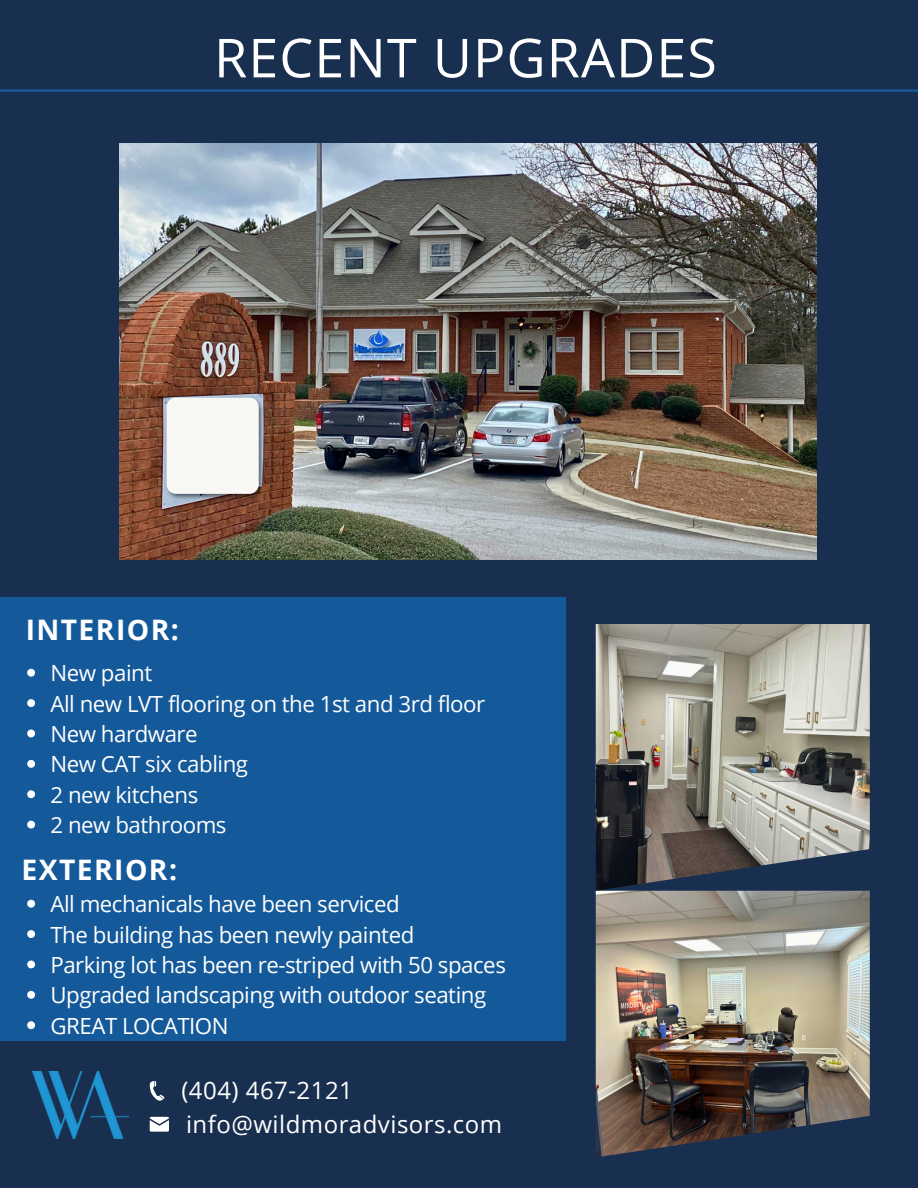
<style>
.page{position:relative;width:918px;height:1188px;background:#192f4f}
.page>*{position:absolute;margin:0;border:0;box-sizing:border-box;transform-origin:0 0}
.t1{font:53.7px "Open Sans";letter-spacing:.02em;color:#fff}
.t2{font:700 28.35px "Open Sans";letter-spacing:.05em;color:#fff}
.t3{font:24px "Open Sans";letter-spacing:.02em;color:#fff}
.t4{font:22.2px "Open Sans";letter-spacing:-.02em;color:#fff}
</style>
<div class="page">
<hr style="left:0;top:89px;width:918px;height:3px;background:#145da0">
<img style="left:119px;top:143px;width:698px;height:416px">
<div style="left:0;top:597px;width:565px;height:444px;background:#145999"></div>
<img style="left:596px;top:624px;width:274px;height:533px">
<svg style="left:150px;top:1081px;width:14px;height:20px"></svg>
<svg style="left:150px;top:1117px;width:19px;height:14px"></svg>
<img style="left:33px;top:1072px;width:95px;height:66px">
<img style="left:165px;top:396px;width:101px;height:106px">
<div style="left:167px;top:398px;width:91px;height:95px;background:#f8f7f4;border-radius:9px"></div>
<div style="left:167px;top:398px;width:91px;height:95px;border:1px solid #fff;border-radius:9px"></div>
<svg style="left:27px;top:669px;width:8px;height:8px"></svg>
<svg style="left:27px;top:699px;width:8px;height:8px"></svg>
<svg style="left:27px;top:730px;width:8px;height:7px"></svg>
<svg style="left:27px;top:760px;width:8px;height:8px"></svg>
<svg style="left:27px;top:790px;width:8px;height:8px"></svg>
<svg style="left:27px;top:821px;width:8px;height:8px"></svg>
<svg style="left:27px;top:900px;width:8px;height:8px"></svg>
<svg style="left:27px;top:930px;width:8px;height:8px"></svg>
<svg style="left:27px;top:961px;width:8px;height:7px"></svg>
<svg style="left:27px;top:991px;width:8px;height:8px"></svg>
<svg style="left:27px;top:1021px;width:8px;height:8px"></svg>
<p class="t1" style="left:214px;top:20px;width:504px">RECENT UPGRADES</p>
<p class="t2" style="left:26px;top:609px;width:155px">INTERIOR:</p>
<p class="t4" style="left:50px;top:657px;width:103px">New paint</p>
<p class="t4" style="left:50px;top:688px;width:436px">All new LVT flooring on the 1st and 3rd floor</p>
<h2 class="t4" style="left:50px;top:718px;width:149px">New hardware</h2>
<p class="t4" style="left:50px;top:749px;width:199px">New CAT six cabling</p>
<p class="t4" style="left:50px;top:779px;width:149px">2 new kitchens</p>
<p class="t4" style="left:50px;top:809px;width:178px">2 new bathrooms</p>
<p class="t2" style="left:22px;top:849px;width:157px">EXTERIOR:</p>
<p class="t4" style="left:50px;top:888px;width:351px">All mechanicals have been serviced</p>
<p class="t4" style="left:50px;top:919px;width:365px">The building has been newly painted</p>
<p class="t4" style="left:50px;top:949px;width:457px">Parking lot has been re-striped with 50 spaces</p>
<p class="t4" style="left:50px;top:980px;width:437px">Upgraded landscaping with outdoor seating</p>
<p class="t4" style="left:50px;top:1010px;width:180px">GREAT LOCATION</p>
<p class="t3" style="left:181px;top:1074px;width:173px">(404) 467-2121</p>
<h2 class="t3" style="left:186px;top:1107px;width:318px">info@wildmoradvisors.com</h2>
</div>
